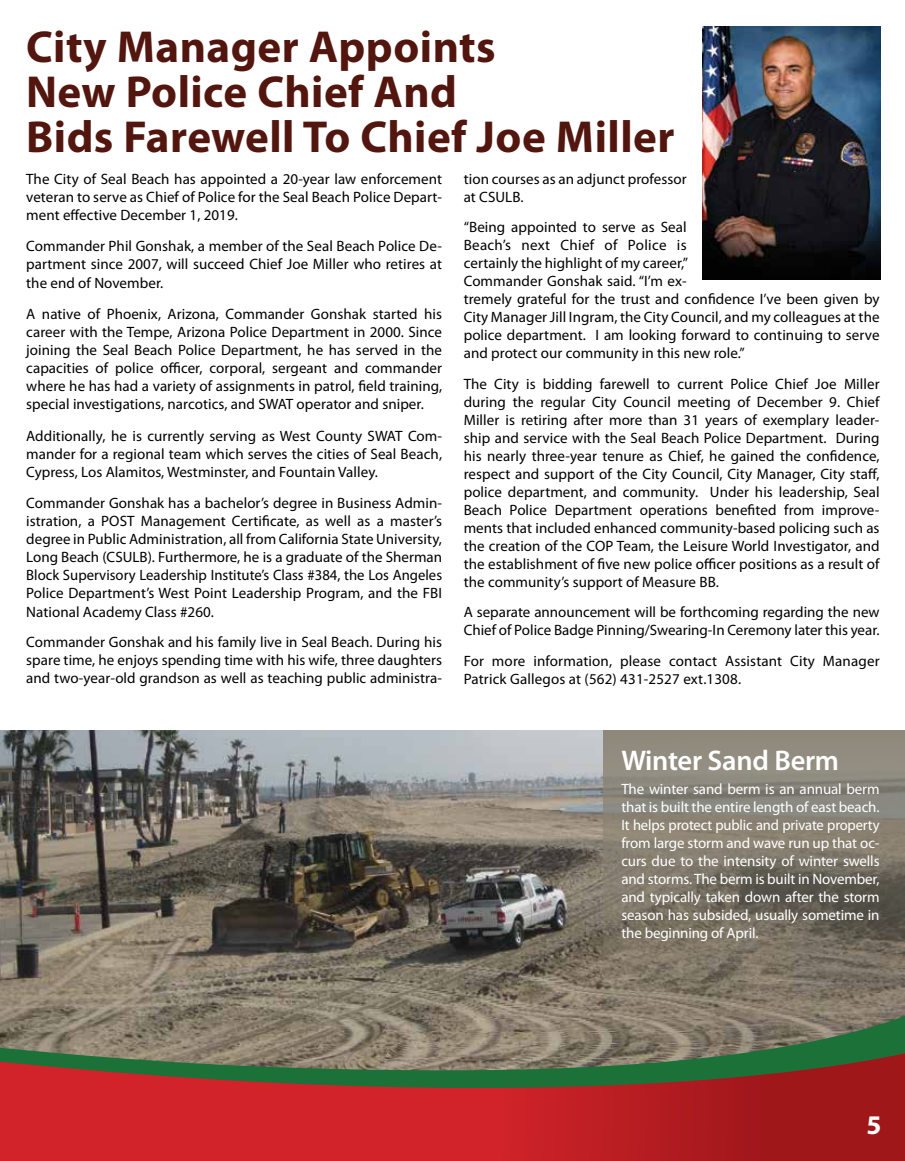
<style>
.page{position:relative;width:905px;height:1161px;background:#fff}
.page>*{position:absolute;margin:0;border:0;box-sizing:border-box;transform-origin:0 0}
.t1{font:700 45px/45px "Myriad Pro";letter-spacing:.01em;color:#52160e}
.t2{font:600 28.5px "Myriad Pro";letter-spacing:-.01em;color:#fff}
.t3{font:700 27px "Myriad Pro";color:#fff}
.t4{font:15px/18px "Myriad Pro";letter-spacing:.005em;color:#000;text-align:justify}
.t5{font:15px/18px "Myriad Pro";letter-spacing:-.01em;color:#fff;text-align:justify}
</style>
<div class="page">
<img style="left:0;top:731px;width:602px;height:285px">
<svg style="left:602px;top:731px;width:302px;height:285px;background:#80796c"></svg>
<svg style="left:0;top:1088px;width:904px;height:73px;background:#c21f25"></svg>
<svg style="left:0;top:1016px;width:904px;height:72px;background:#736d55"></svg>
<img style="left:703px;top:27px;width:177px;height:253px">
<h1 class="t1" style="left:26px;top:22px;width:649px">City Manager Appoints<br>New Police Chief And<br>Bids Farewell To Chief Joe Miller</h1>
<p class="t4" style="left:26px;top:170px;width:417px">The City of Seal Beach has appointed a 20-year law enforcement veteran to serve as Chief of Police for the Seal Beach Police Depart&shy;ment effective December 1, 2019.</p>
<p class="t4" style="left:26px;top:237px;width:417px">Commander Phil Gonshak, a member of the Seal Beach Police De&shy;partment since 2007, will succeed Chief Joe Miller who retires at the end of November.</p>
<p class="t4" style="left:26px;top:305px;width:417px">A native of Phoenix, Arizona, Commander Gonshak started his career with the Tempe, Arizona Police Department in 2000. Since joining the Seal Beach Police Department, he has served in the capacities of police officer, corporal, sergeant and commander where he has had a variety of assignments in patrol, field training, special investigations, narcotics, and SWAT operator and sniper.</p>
<p class="t4" style="left:26px;top:426px;width:417px">Additionally, he is currently serving as West County SWAT Com&shy;mander for a regional team which serves the cities of Seal Beach, Cypress, Los Alamitos, Westminster, and Fountain Valley.</p>
<p class="t4" style="left:26px;top:494px;width:417px">Commander Gonshak has a bachelor’s degree in Business Admin&shy;istration, a POST Management Certificate, as well as a master’s degree in Public Administration, all from California State University, Long Beach (CSULB). Furthermore, he is a graduate of the Sherman Block Supervisory Leadership Institute’s Class #384, the Los Angeles Police Department’s West Point Leadership Program, and the FBI National Academy Class #260.</p>
<p class="t4" style="left:26px;top:633px;width:417px">Commander Gonshak and his family live in Seal Beach. During his spare time, he enjoys spending time with his wife, three daughters and two-year-old grandson as well as teaching public administra-</p>
<p class="t4" style="left:463px;top:170px;width:224px">tion courses as an adjunct professor at CSULB.</p>
<p class="t4" style="left:463px;top:218px;width:417px;text-align:left">“Being appointed to serve as Seal<br>Beach’s next Chief of Police is<br>certainly the highlight of my career,”<br>Commander Gonshak said. “I’m ex-<br>tremely grateful for the trust and confidence I’ve been given by City Manager Jill Ingram, the City Council, and my colleagues at the police department. I am looking forward to continuing to serve and protect our community in this new role.”</p>
<p class="t4" style="left:463px;top:375px;width:417px">The City is bidding farewell to current Police Chief Joe Miller during the regular City Council meeting of December 9. Chief Miller is retiring after more than 31 years of exemplary leader&shy;ship and service with the Seal Beach Police Department. During his nearly three-year tenure as Chief, he gained the confidence, respect and support of the City Council, City Manager, City staff, police department, and community. Under his leadership, Seal Beach Police Department operations benefited from improve&shy;ments that included enhanced community-based policing such as the creation of the COP Team, the Leisure World Investigator, and the establishment of five new police officer positions as a result of the community’s support of Measure BB.</p>
<p class="t4" style="left:463px;top:603px;width:417px">A separate announcement will be forthcoming regarding the new<br>Chief of Police Badge Pinning/Swearing-In Ceremony later this year.</p>
<p class="t4" style="left:463px;top:652px;width:417px">For more information, please contact Assistant City Manager<br>Patrick Gallegos at (562) 431-2527 ext.1308.</p>
<h2 class="t2" style="left:621px;top:742px;width:219px">Winter Sand Berm</h2>
<p class="t5" style="left:621px;top:780px;width:260px">The winter sand berm is an annual berm that is built the entire length of east beach.<br>It helps protect public and private property from large storm and wave run up that oc&shy;curs due to the intensity of winter swells and storms. The berm is built in November, and typically taken down after the storm season has subsided, usually sometime in the beginning of April.</p>
<h3 class="t3" style="left:866px;top:1107px;width:16px">5</h3>
</div>
